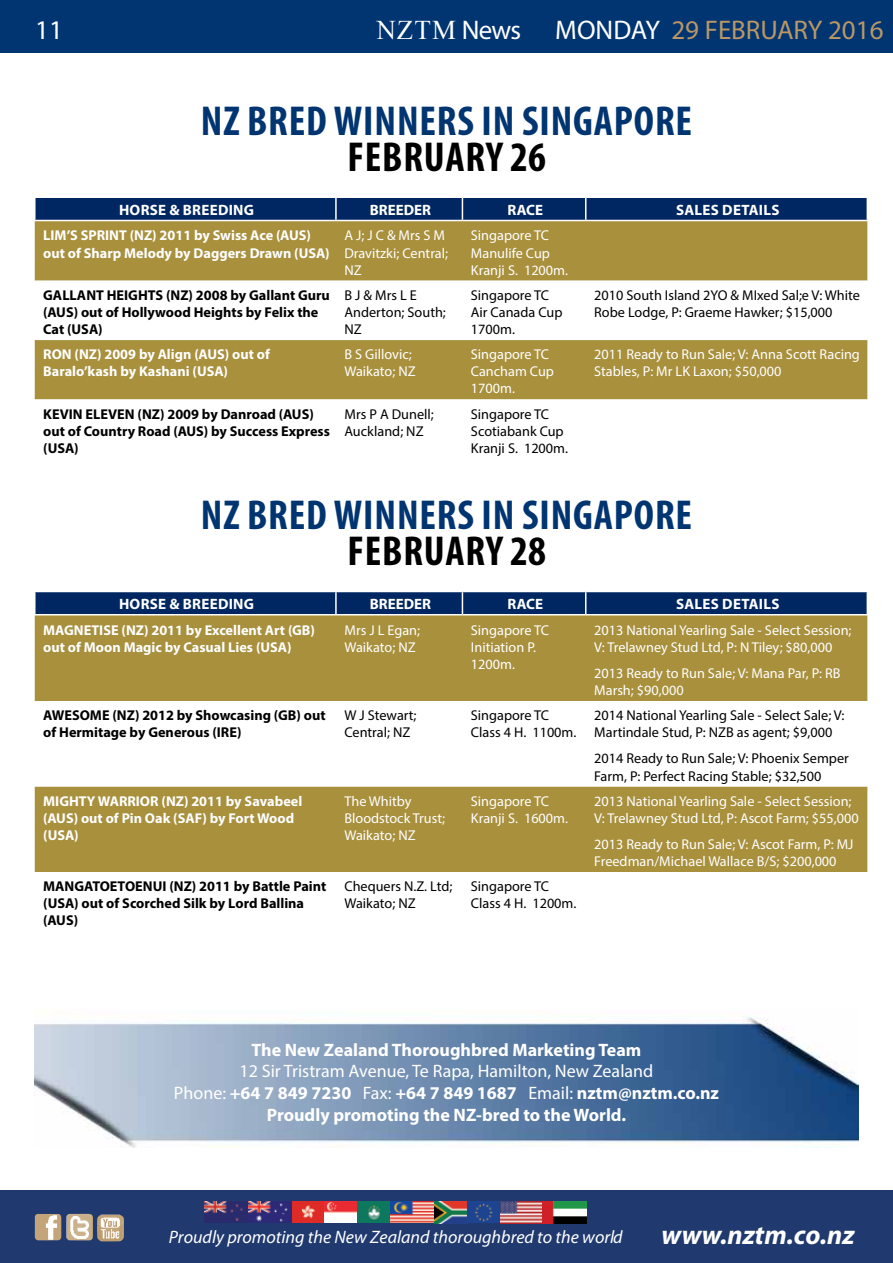
<style>
.page{position:relative;width:893px;height:1263px;background:#fff}
.page>*{position:absolute;margin:0;border:0;box-sizing:border-box;transform-origin:0 0}
.t1{font:700 condensed 42px "Myriad Pro";letter-spacing:.02em;color:#003572}
.t2{font:700 condensed 42px "Myriad Pro";letter-spacing:.02em;color:#000}
.t3{font:27px "Myriad Pro";color:#ba9764}
.t4{font:italic 700 27px "Myriad Pro";color:#fff}
.t5{font:27px "Times New Roman";color:#fff}
.t6{font:27px "Myriad Pro";color:#fff}
.t7{font:700 18px/21.6px "Myriad Pro";color:#fff;text-align:center}
.t8{font:italic 18px "Myriad Pro";color:#fff}
.t9{font:700 15px "Myriad Pro";letter-spacing:.02em;color:#fff}
.t10{font:14.25px/17.1px "Myriad Pro";color:#fff}
.t11{font:14.25px/17.1px "Myriad Pro";color:#000}
.t12{font:700 14.25px/17.1px "Myriad Pro";color:#000}
.t13{font:700 14.25px/17.1px "Myriad Pro";color:#fff}
.s1{font-family:"Myriad Pro"}
.s2{color:#fff}
.s3{font-weight:400}
</style>
<div class="page">
<div style="left:0;top:1191px;width:893px;height:72px;background:#203a6f"></div>
<img style="left:97px;top:1214px;width:27px;height:27px">
<img style="left:66px;top:1214px;width:27px;height:26px">
<img style="left:35px;top:1214px;width:26px;height:26px">
<img style="left:205px;top:1201px;width:381px;height:22px">
<div style="left:0;top:0;width:893px;height:53px;background:#003572"></div>
<img style="left:34px;top:1016px;width:825px;height:131px">
<div style="left:35px;top:615px;width:832px;height:257px;background:#a8903d"></div>
<svg style="left:35px;top:701px;width:832px;height:85px"></svg>
<svg style="left:35px;top:591px;width:833px;height:23px;background:#0f346a"></svg>
<div style="left:35px;top:221px;width:832px;height:178px;background:#a8903d"></div>
<svg style="left:35px;top:281px;width:832px;height:59px"></svg>
<svg style="left:35px;top:399px;width:832px;height:1px"></svg>
<svg style="left:35px;top:197px;width:833px;height:23px;background:#0f346a"></svg>
<h2 class="t6" style="left:35px;top:14px;width:29px">11</h2>
<h2 class="t5" style="left:376px;top:11px;width:146px">NZTM <span class="s1">News</span></h2>
<h2 class="t3" style="left:555px;top:14px;width:330px"><span class="s2">MONDAY</span> 29 FEBRUARY 2016</h2>
<h1 class="t1" style="left:201px;top:95px;width:489px">NZ BRED WINN ERS IN SINGAPORE</h1>
<h1 class="t2" style="left:347px;top:131px;width:200px">FEBRUARY 26</h1>
<p class="t9" style="left:119px;top:200px;width:137px">Horse &amp; Breeding</p>
<p class="t9" style="left:370px;top:200px;width:63px">BREEDER</p>
<p class="t9" style="left:508px;top:200px;width:19px">RACE</p>
<p class="t9" style="left:676px;top:200px;width:105px">Sales Details</p>
<p class="t13" style="left:43px;top:227px;width:269px">LIM’S SPRINT (NZ) 2011 by Swiss Ace (AUS) out of Sharp Melody by Daggers Drawn (USA</p>
<p class="t10" style="left:344px;top:227px;width:105px">A J; J C &amp; Mrs S M<br>Dravitzki; Central;<br>NZ</p>
<p class="t10" style="left:471px;top:227px;width:99px">Singapore TC<br>Manulife Cup<br>Kranji S. 1200m.</p>
<p class="t13" style="left:325px;top:244px;width:6px">)</p>
<p class="t12" style="left:43px;top:286px;width:288px;text-indent:64px">HEIGHTS (NZ) 2008 by Gallant Guru (AUS) out of Hollywood Heights by Felix the<br>Cat (USA</p>
<p class="t12" style="left:43px;top:286px;width:10px">GALLANT</p>
<p class="t12" style="left:98px;top:320px;width:6px">)</p>
<p class="t13" style="left:43px;top:345px;width:228px">RON (NZ) 2009 by Align (AUS) out of<br>Baralo’kash by Kashani (USA</p>
<p class="t13" style="left:224px;top:362px;width:6px">)</p>
<p class="t12" style="left:43px;top:405px;width:288px;text-indent:94px">(NZ) 2009 by Danroad (AUS) out of Country Road (AUS) by Success Express (USA</p>
<p class="t12" style="left:43px;top:405px;width:17px">KEVIN</p>
<p class="t12" style="left:86px;top:405px;width:9px">ELEVEN</p>
<p class="t12" style="left:74px;top:439px;width:6px">)</p>
<p class="t11" style="left:344px;top:286px;width:103px">B J &amp; Mrs L E<br>Anderton; South;<br>NZ</p>
<p class="t11" style="left:471px;top:286px;width:93px">Singapore TC<br>Air Canada Cup<br>1700m.</p>
<p class="t11" style="left:594px;top:286px;width:267px">2010 South Island 2YO &amp; MIxed Sal;e V: White<br>Robe Lodge, P: Graeme Hawker; $15,000</p>
<p class="t10" style="left:344px;top:346px;width:73px">B S Gillovic;<br>Waikato; NZ</p>
<p class="t10" style="left:471px;top:346px;width:85px">Singapore TC<br>Cancham Cup<br>1700m.</p>
<p class="t10" style="left:594px;top:346px;width:267px">2011 Ready to Run Sale; V: Anna Scott Racing<br>Stables, P: Mr LK Laxon; $50,000</p>
<p class="t11" style="left:344px;top:405px;width:91px">Mrs P A Dunell;<br>Auckland; NZ</p>
<p class="t11" style="left:471px;top:405px;width:99px">Singapore TC<br>Scotiabank Cup<br>Kranji S. 1200m.</p>
<h1 class="t1" style="left:201px;top:489px;width:489px">NZ BRED WINN ERS IN SINGAPORE</h1>
<h1 class="t2" style="left:347px;top:525px;width:200px">FEBRUARY 28</h1>
<p class="t9" style="left:119px;top:594px;width:137px">Horse &amp; Breeding</p>
<p class="t9" style="left:370px;top:594px;width:63px">BREEDER</p>
<p class="t9" style="left:508px;top:594px;width:19px">RACE</p>
<p class="t9" style="left:676px;top:594px;width:105px">Sales Details</p>
<p class="t13" style="left:43px;top:621px;width:273px;text-indent:78px">(NZ) 2011 by Excellent Art (GB) out of Moon Magic by Casual Lies (USA</p>
<p class="t13" style="left:43px;top:621px;width:10px">MAGNETISE</p>
<p class="t13" style="left:287px;top:638px;width:6px">)</p>
<p class="t10" style="left:344px;top:621px;width:77px">Mrs J L Egan;<br>Waikato; NZ</p>
<p class="t10" style="left:471px;top:621px;width:80px">Singapore TC<br>Initiation P.<br>1200m.</p>
<p class="t10" style="left:594px;top:621px;width:259px">2013 National Yearling Sale - Select Session;<br>V: Trelawney Stud Ltd, P: N Tiley; $80,000</p>
<p class="t10" style="left:594px;top:664px;width:248px">2013 Ready to Run Sale; V: Mana Par, P: RB<br>Marsh; $90,000</p>
<p class="t12" style="left:43px;top:706px;width:284px;text-indent:69px">(NZ) 2012 by Showcasing (GB) out of Hermitage by Generous (IRE)</p>
<p class="t11" style="left:344px;top:707px;width:74px">W J Stewart;<br>Central; NZ</p>
<p class="t11" style="left:471px;top:707px;width:107px">Singapore TC<br>Class 4 H. 1100m.</p>
<p class="t11" style="left:594px;top:707px;width:252px">2014 National Yearling Sale - Select Sale; V:<br>Martindale Stud, P: NZB as agent; $9,000</p>
<p class="t11" style="left:594px;top:750px;width:256px">2014 Ready to Run Sale; V: Phoenix Semper<br>Farm, P: Perfect Racing Stable; $32,500</p>
<p class="t13" style="left:43px;top:792px;width:261px">MIG HTY WARRIOR (NZ) 2011 by Savabeel (AUS) out of Pin Oak (SAF) by Fort Wood (USA</p>
<p class="t12" style="left:43px;top:706px;width:11px">AWESOME</p>
<p class="t10" style="left:344px;top:792px;width:102px">The Whitby<br>Bloodstock Trust;<br>Waikato; NZ</p>
<p class="t10" style="left:471px;top:792px;width:99px">Singapore TC<br>Kranji S. 1600m.</p>
<p class="t10" style="left:594px;top:792px;width:266px">2013 National Yearling Sale - Select Session;<br>V: Trelawney Stud Ltd, P: Ascot Farm; $55,000</p>
<p class="t10" style="left:594px;top:835px;width:261px">2013 Ready to Run Sale; V: Ascot Farm, P: MJ<br>Freedman/Michael Wallace B/S; $200,000</p>
<p class="t13" style="left:74px;top:826px;width:6px">)</p>
<p class="t12" style="left:43px;top:877px;width:10px">MANGATOETOENUI</p>
<p class="t12" style="left:169px;top:877px;width:158px">(NZ) 2011 by Battle Paint</p>
<p class="t12" style="left:43px;top:894px;width:14px">(USA</p>
<p class="t12" style="left:43px;top:894px;width:262px;text-indent:31px">) out of Scorched Silk by Lord Ballina (AUS)</p>
<p class="t11" style="left:344px;top:878px;width:110px">Chequers N.Z. Ltd;<br>Waikato; NZ</p>
<p class="t11" style="left:471px;top:878px;width:107px">Singapore TC<br>Class 4 H. 1200m.</p>
<p class="t7" style="left:252px;top:1038px;width:391px">The New Zealand Thoroughbred Marketing Team</p>
<p class="t7" style="left:174px;top:1060px;width:546px"><span class="s3">12 Sir Tristram Avenue, Te Rapa, Hamilton, New Zealand<br>Phone:</span> +64 7 849 7230 <span class="s3">Fax:</span> +64 7 849 1687 <span class="s3">Email:</span> nztm@nztm.co.nz<br>Proudly promoting the NZ-bred to the World.</p>
<p class="t8" style="left:169px;top:1226px;width:455px">Proudly promoting the New Zealand thoroughbred to the world</p>
<h2 class="t4" style="left:661px;top:1217px;width:195px">www.nztm.co.nz</h2>
</div>
